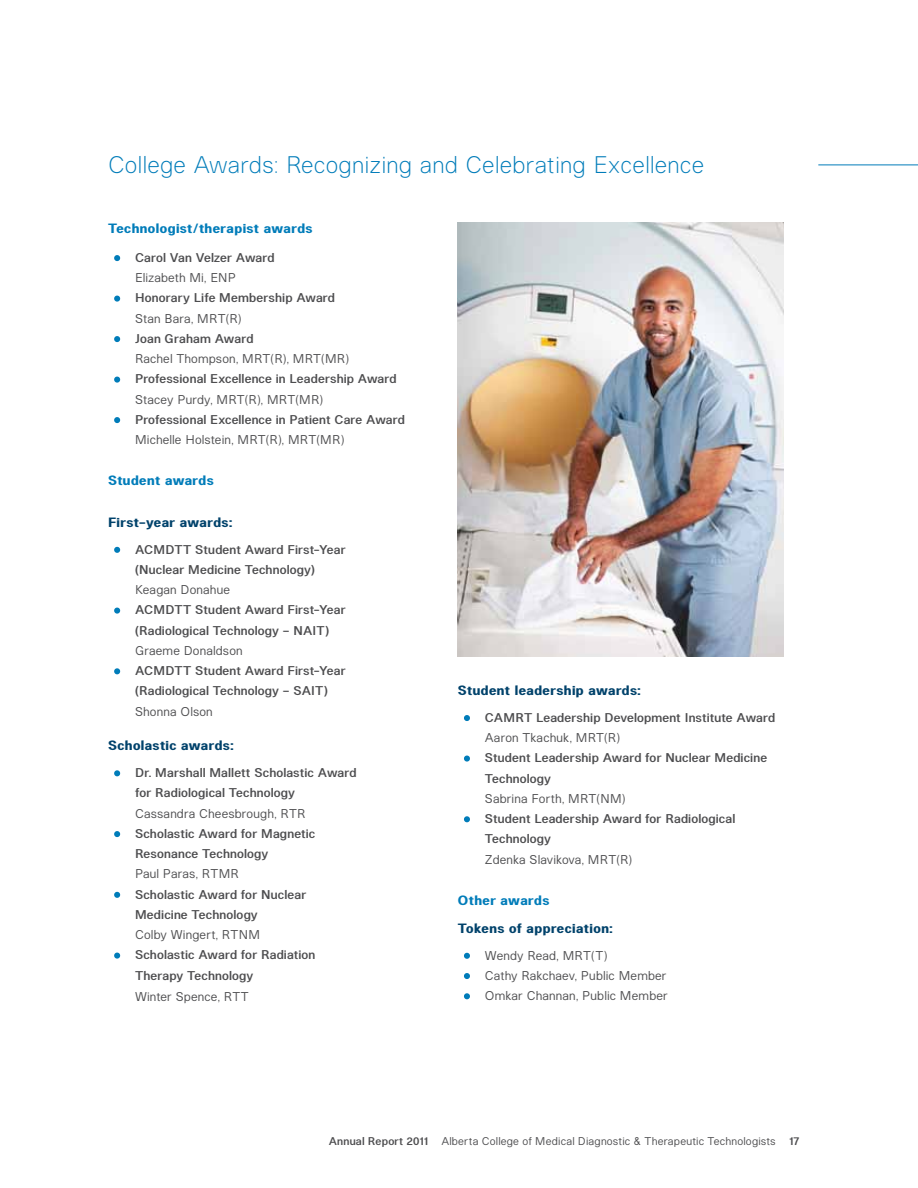
<style>
.page{position:relative;width:918px;height:1188px;background:#fff}
.page>*{position:absolute;margin:0;border:0;box-sizing:border-box;transform-origin:0 0}
.t1{font:300 24px "Heltar";letter-spacing:.01em;color:#007cb9}
.t2{font:700 13.5px "Heltar";letter-spacing:.035em;color:#00426b}
.t3{font:700 13.5px "Heltar";letter-spacing:.035em;color:#007cb9}
.t4{font:600 12.75px/20.2px "Heltar";letter-spacing:.015em;color:#4d4d4f}
.t5{font:12.75px/20.2px "Heltar";letter-spacing:.015em;color:#4d4d4f}
.t6{font:11.25px "Heltar";letter-spacing:.02em;color:#4d4d4f}
.s1{font-weight:600}
</style>
<div class="page">
<hr style="left:818px;top:165px;width:100px;height:1px;background:#007cb9">
<img style="left:458px;top:223px;width:326px;height:434px">
<svg style="left:114px;top:255px;width:7px;height:7px"></svg>
<svg style="left:114px;top:295px;width:7px;height:7px"></svg>
<svg style="left:114px;top:336px;width:7px;height:7px"></svg>
<svg style="left:114px;top:376px;width:7px;height:7px"></svg>
<svg style="left:114px;top:417px;width:7px;height:7px"></svg>
<svg style="left:114px;top:546px;width:7px;height:7px"></svg>
<svg style="left:114px;top:607px;width:7px;height:7px"></svg>
<svg style="left:114px;top:668px;width:7px;height:7px"></svg>
<svg style="left:114px;top:770px;width:7px;height:7px"></svg>
<svg style="left:114px;top:831px;width:7px;height:7px"></svg>
<svg style="left:114px;top:891px;width:7px;height:7px"></svg>
<svg style="left:114px;top:952px;width:7px;height:7px"></svg>
<svg style="left:464px;top:715px;width:6px;height:6px"></svg>
<svg style="left:464px;top:755px;width:6px;height:7px"></svg>
<svg style="left:464px;top:816px;width:6px;height:7px"></svg>
<svg style="left:464px;top:952px;width:6px;height:7px"></svg>
<svg style="left:464px;top:973px;width:6px;height:6px"></svg>
<svg style="left:464px;top:993px;width:6px;height:7px"></svg>
<h1 class="t1" style="left:108px;top:147px;width:598px">College Awards: Recognizing and Celebrating Excellence</h1>
<p class="t3" style="left:108px;top:218px;width:206px">Technologist/therapist awards</p>
<p class="t4" style="left:135px;top:247px;width:141px">Carol Van Velzer Award</p>
<p class="t5" style="left:135px;top:267px;width:102px">Elizabeth Mi, ENP</p>
<p class="t4" style="left:135px;top:287px;width:202px">Honorary Life Membership Award</p>
<p class="t5" style="left:135px;top:307px;width:108px">Stan Bara, MRT(R)</p>
<p class="t4" style="left:135px;top:328px;width:120px">Joan Graham Award</p>
<p class="t5" style="left:135px;top:348px;width:216px">Rachel Thompson, MRT(R), MRT(MR)</p>
<p class="t4" style="left:135px;top:368px;width:263px">Professional Excellence in Leadership Award</p>
<p class="t5" style="left:135px;top:388px;width:190px">Stacey Purdy, MRT(R), MRT(MR)</p>
<p class="t4" style="left:135px;top:409px;width:271px">Professional Excellence in Patient Care Award</p>
<p class="t5" style="left:135px;top:429px;width:211px">Michelle Holstein, MRT(R), MRT(MR)</p>
<p class="t3" style="left:108px;top:471px;width:107px">Student awards</p>
<p class="t2" style="left:108px;top:512px;width:126px">First-year awards:</p>
<p class="t4" style="left:135px;top:538px;width:212px">ACMDTT Student Award First-Year (Nuclear Medicine Technology)</p>
<p class="t5" style="left:135px;top:579px;width:97px">Keagan Donahue</p>
<p class="t4" style="left:135px;top:599px;width:212px">ACMDTT Student Award First-Year (Radiological Technology – NAIT)</p>
<p class="t5" style="left:135px;top:640px;width:109px">Graeme Donaldson</p>
<p class="t4" style="left:135px;top:660px;width:212px">ACMDTT Student Award First-Year (Radiological Technology – SAIT)</p>
<p class="t5" style="left:135px;top:700px;width:79px">Shonna Olson</p>
<p class="t2" style="left:108px;top:736px;width:127px">Scholastic awards:</p>
<p class="t4" style="left:135px;top:762px;width:223px">Dr. Marshall Mallett Scholastic Award for Radiological Technology</p>
<p class="t5" style="left:135px;top:802px;width:172px">Cassandra Cheesbrough, RTR</p>
<p class="t4" style="left:135px;top:823px;width:182px">Scholastic Award for Magnetic<br>Resonance Technology</p>
<p class="t5" style="left:135px;top:863px;width:106px">Paul Paras, RTMR</p>
<p class="t4" style="left:135px;top:883px;width:173px">Scholastic Award for Nuclear<br>Medicine Technology</p>
<p class="t5" style="left:135px;top:924px;width:127px">Colby Wingert, RTNM</p>
<p class="t4" style="left:135px;top:944px;width:182px">Scholastic Award for Radiation<br>Therapy Technology</p>
<p class="t5" style="left:135px;top:985px;width:115px">Winter Spence, RTT</p>
<p class="t2" style="left:458px;top:680px;width:185px">Student leadership awards:</p>
<p class="t4" style="left:485px;top:707px;width:292px">CAMRT Leadership Development Institute Award</p>
<p class="t5" style="left:485px;top:727px;width:137px">Aaron Tkachuk, MRT(R)</p>
<p class="t4" style="left:485px;top:747px;width:284px">Student Leadership Award for Nuclear Medicine<br>Technology</p>
<p class="t5" style="left:485px;top:788px;width:142px">Sabrina Forth, MRT(NM)</p>
<p class="t4" style="left:485px;top:808px;width:252px">Student Leadership Award for Radiological<br>Technology</p>
<p class="t5" style="left:485px;top:848px;width:149px">Zdenka Slavikova, MRT(R)</p>
<p class="t3" style="left:458px;top:890px;width:93px">Other awards</p>
<p class="t2" style="left:458px;top:918px;width:156px">Tokens of appreciation:</p>
<p class="t5" style="left:485px;top:944px;width:185px">Wendy Read, MRT(T)<br>Cathy Rakchaev, Public Member<br>Omkar Channan, Public Member</p>
<p class="t6" style="left:329px;top:1133px;width:472px"><span class="s1">Annual Report 2011</span> Alberta College of Medical Diagnostic &amp; Therapeutic Technologists <span class="s1">17</span></p>
</div>
